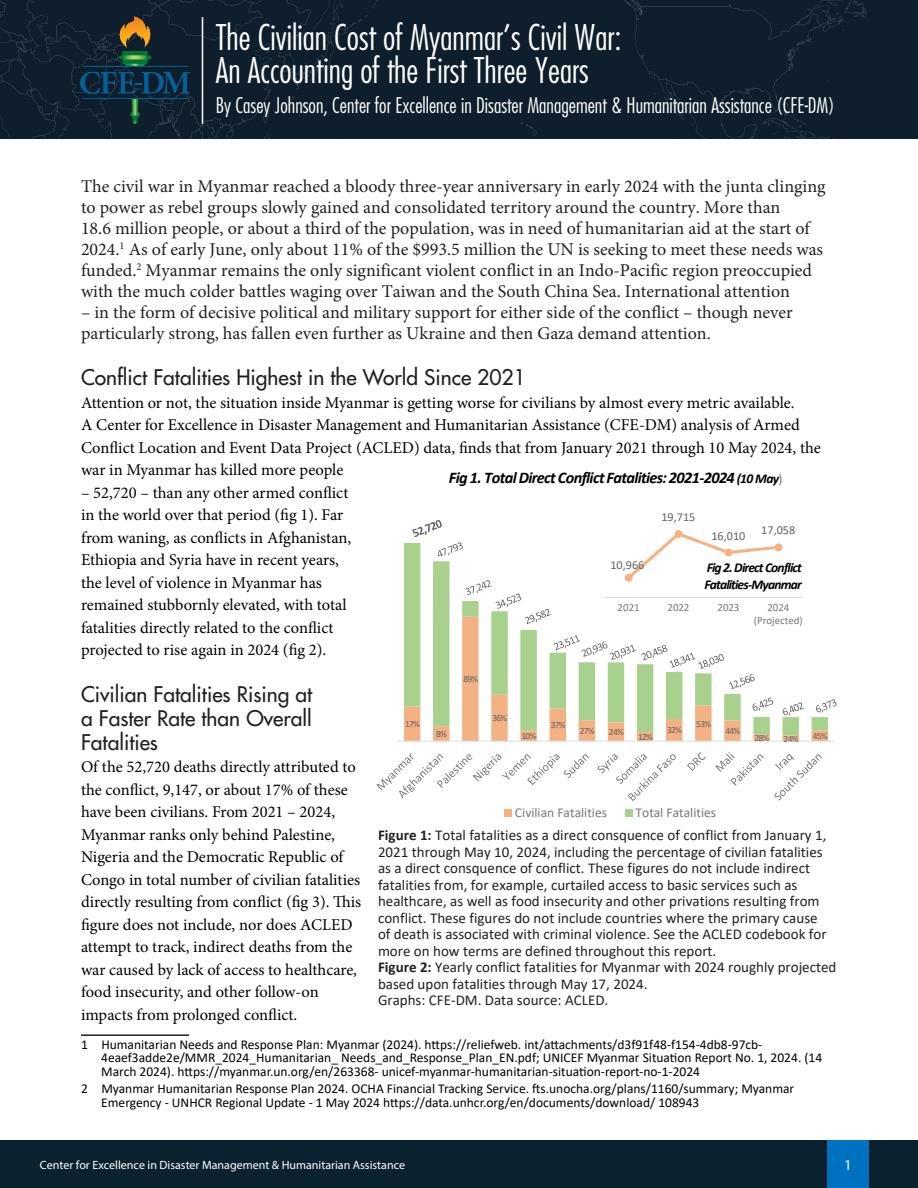
<style>
.page{position:relative;width:918px;height:1188px;background:#fff}
.page>*{position:absolute;margin:0;border:0;box-sizing:border-box;transform-origin:0 0}
.t1{font:300 condensed 34.5px "Futura Std";color:#fff}
.t2{font:500 21px/24px "Futura Std";color:#231f20;text-align:justify}
.t3{font:300 condensed 21px "Futura Std";color:#fff}
.t4{font:700 19.05px "Calibri";color:#000}
.t5{font:18px/21px "Minion Pro";color:#231f20}
.Main_Paragraph{font:16.5px/22.5px "Minion Pro";color:#000}
.t6{font:italic 700 16.2px "Calibri";letter-spacing:-.035em;color:#000}
.Caption_-_NO_TOC{font:15px/16.5px "Calibri";color:#231f20}
.t7{font:15px "Myriad Pro";color:#fff}
.Footnotes{font:13.5px/13.5px "Calibri";color:#000}
.t8{font:italic 700 13.5px/16.6px "Calibri";letter-spacing:-.06em;color:#000}
.t9{font:13.5px "Calibri";color:#77787b}
.t10{font:12.15px "Calibri";color:#636467}
.t11{font:12px "Myriad Pro";color:#fff}
.t12{font:10.95px/13.2px "Calibri";color:#77787b;text-align:center}
.t13{font:9.45px "Calibri";letter-spacing:-.075em;color:#636467}
.s1{font-size:13.5px}
.s2{font-weight:400;font-style:normal;font-size:13.5px;color:#77787b}
.s3{font-weight:700}
</style>
<div class="page">
<div style="left:0;top:1140px;width:918px;height:48px;background:#0a212f"></div>
<div style="left:827px;top:1140px;width:41px;height:48px;background:#0070c0"></div>
<div style="left:0;top:0;width:918px;height:138px;background:#0e1e2d"></div>
<hr style="left:81px;top:1034px;width:108px;height:2px;background:#231f20">
<hr style="left:202px;top:17px;width:1px;height:107px;background:#fff">
<svg style="left:404px;top:736px;width:424px;height:5px"></svg>
<svg style="left:404px;top:543px;width:424px;height:193px"></svg>
<hr style="left:398px;top:741px;width:436px;height:1px;background:#dcddde">
<svg style="left:412px;top:520px;width:51px;height:37px"></svg>
<svg style="left:465px;top:580px;width:86px;height:44px"></svg>
<svg style="left:554px;top:635px;width:201px;height:54px"></svg>
<svg style="left:753px;top:697px;width:20px;height:14px"></svg>
<svg style="left:783px;top:702px;width:21px;height:14px"></svg>
<svg style="left:816px;top:699px;width:21px;height:14px"></svg>
<svg style="left:377px;top:753px;width:212px;height:46px"></svg>
<svg style="left:598px;top:754px;width:78px;height:47px"></svg>
<svg style="left:687px;top:752px;width:19px;height:19px"></svg>
<svg style="left:715px;top:752px;width:49px;height:34px"></svg>
<svg style="left:774px;top:754px;width:48px;height:46px"></svg>
<div style="left:504px;top:809px;width:8px;height:8px;background:#f4b183"></div>
<div style="left:625px;top:809px;width:7px;height:8px;background:#a9d18e"></div>
<hr style="left:604px;top:597px;width:199px;height:1px;background:#dcddde">
<svg style="left:624px;top:530px;width:158px;height:29px"></svg>
<div style="left:675px;top:531px;width:7px;height:6px;background:#f4b183;border-radius:50%"></div>
<div style="left:675px;top:530px;width:8px;height:8px;border:1px solid #f4b183;border-radius:50%"></div>
<div style="left:725px;top:549px;width:7px;height:7px;background:#f4b183;border-radius:50%"></div>
<div style="left:725px;top:549px;width:7px;height:7px;border:1px solid #f4b183;border-radius:50%"></div>
<div style="left:775px;top:544px;width:7px;height:7px;background:#f4b183;border-radius:50%"></div>
<div style="left:775px;top:543px;width:7px;height:8px;border:1px solid #f4b183;border-radius:50%"></div>
<img style="left:611px;top:559px;width:200px;height:34px">
<img style="left:80px;top:17px;width:110px;height:107px">
<p class="t1" style="left:216px;top:17px;width:407px">The Civilian Cost of Myanmar’s Civil War:</p>
<p class="t1" style="left:216px;top:50px;width:374px">An Accounting of the First Three Years</p>
<p class="t3" style="left:216px;top:92px;width:620px">By Casey Johnson, Center for Excellence in Disaster Management &amp; Humanitarian Assistance (CFE-DM)</p>
<p class="t5" style="left:81px;top:175px;width:746px">The civil war in Myanmar reached a bloody three-year anniversary in early 2024 with the junta clinging to power as rebel groups slowly gained and consolidated territory around the country. More than<br>18.6 million people, or about a third of the population, was in need of humanitarian aid at the start of 2024.<sup>1</sup> As of early June, only about 11% of the $993.5 million the UN is seeking to meet these needs was funded.<sup>2</sup> Myanmar remains the only significant violent conflict in an Indo-Pacific region preoccupied with the much colder battles waging over Taiwan and the South China Sea. International attention</p>
<p class="t5" style="left:81px;top:301px;width:713px">– in the form of decisive political and military support for either side of the conflict – though never particularly strong, has fallen even further as Ukraine and then Gaza demand attention.</p>
<h3 class="t2" style="left:81px;top:365px;width:446px">Conflict Fatalities Highest in the World Since 2021</h3>
<p class="Main_Paragraph" style="left:81px;top:391px;width:741px">Attention or not, the situation inside Myanmar is getting worse for civilians by almost every metric available.<br>A Center for Excellence in Disaster Management and Humanitarian Assistance (CFE-DM) analysis of Armed Conflict Location and Event Data Project (ACLED) data, finds that from January 2021 through 10 May 2024, the war in Myanmar has killed more people</p>
<p class="Main_Paragraph" style="left:81px;top:481px;width:272px">– 52,720 – than any other armed conflict in the world over that period (fig 1). Far from waning, as conflicts in Afghanistan, Ethiopia and Syria have in recent years, the level of violence in Myanmar has remained stubbornly elevated, with total fatalities directly related to the conflict projected to rise again in 2024 (fig 2).</p>
<h3 class="t2" style="left:81px;top:682px;width:233px">Civilian Fatalities Rising at a Faster Rate than Overall Fatalities</h3>
<p class="Main_Paragraph" style="left:81px;top:756px;width:282px">Of the 52,720 deaths directly attributed to the conflict, 9,147, or about 17% of these have been civilians. From 2021 – 2024, Myanmar ranks only behind Palestine, Nigeria and the Democratic Republic of Congo in total number of civilian fatalities directly resulting from conflict (fig 3). This figure does not include, nor does ACLED attempt to track, indirect deaths from the war caused by lack of access to healthcare, food insecurity, and other follow-on impacts from prolonged conflict.</p>
<p class="Footnotes" style="left:101px;top:1037px;width:722px;text-indent:-20px">1 Humanitarian Needs and Response Plan: Myanmar (2024). https://reliefweb. int/attachments/d3f91f48-f154-4db8-97cb-<br>4eaef3adde2e/MMR_2024_Humanitarian_ Needs_and_Response_Plan_EN.pdf; UNICEF Myanmar Situation Report No. 1, 2024. (14<br>March 2024). https://myanmar.un.org/en/263368- unicef-myanmar-humanitarian-situation-report-no-1-2024</p>
<p class="Footnotes" style="left:101px;top:1082px;width:695px;text-indent:-20px">2 Myanmar Humanitarian Response Plan 2024. OCHA Financial Tracking Service. fts.unocha.org/plans/1160/summary; Myanmar<br>Emergency - UNHCR Regional Update - 1 May 2024 https://data.unhcr.org/en/documents/download/ 108943</p>
<p class="t4" style="left:152px;top:417px;width:631px">The Civilian Cost of Myanmar’s Civil War: An Accounting of the First Three Years</p>
<p class="t6" style="left:449px;top:466px;width:335px">Fig 1. Total Direct Conflict Fatalities: 2021-2024 <span class="s1">(10 May</span><span class="s2">)</span></p>
<p class="t10" style="left:661px;top:509px;width:36px">19,715</p>
<p class="t10" style="left:761px;top:522px;width:36px">17,058</p>
<p class="t10" style="left:711px;top:527px;width:36px">16,010</p>
<p class="t10" style="left:610px;top:557px;width:36px">10,966</p>
<p class="t8" style="left:704px;top:559px;width:99px">Fig 2. Direct Conflict<br>Fatalities-Myanmar</p>
<p class="t12" style="left:618px;top:600px;width:23px">2021</p>
<p class="t12" style="left:668px;top:600px;width:23px">2022</p>
<p class="t12" style="left:717px;top:600px;width:23px">2023</p>
<p class="t12" style="left:754px;top:600px;width:51px">2024 (Projected)</p>
<p class="t13" style="left:463px;top:673px;width:16px">89%</p>
<p class="t13" style="left:492px;top:712px;width:16px">36%</p>
<p class="t13" style="left:696px;top:717px;width:16px">53%</p>
<p class="t13" style="left:405px;top:717px;width:16px">17%</p>
<p class="t13" style="left:551px;top:718px;width:16px">37%</p>
<p class="t13" style="left:667px;top:724px;width:16px">32%</p>
<p class="t13" style="left:580px;top:724px;width:16px">27%</p>
<p class="t13" style="left:609px;top:725px;width:16px">24%</p>
<p class="t13" style="left:725px;top:724px;width:16px">44%</p>
<p class="t13" style="left:436px;top:727px;width:12px">8%</p>
<p class="t13" style="left:522px;top:729px;width:16px">10%</p>
<p class="t13" style="left:755px;top:731px;width:16px">28%</p>
<p class="t13" style="left:784px;top:732px;width:16px">24%</p>
<p class="t13" style="left:813px;top:729px;width:16px">45%</p>
<p class="t13" style="left:638px;top:730px;width:16px">12%</p>
<p class="t9" style="left:515px;top:803px;width:94px">Civilian Fatalities</p>
<p class="t9" style="left:636px;top:803px;width:82px">Total Fatalities</p>
<p class="Caption_-_NO_TOC" style="left:378px;top:827px;width:460px"><span class="s3">Figure 1:</span> Total fatalities as a direct consquence of conflict from January 1, 2021 through May 10, 2024, including the percentage of civilian fatalities as a direct consquence of conflict. These figures do not include indirect fatalities from, for example, curtailed access to basic services such as healthcare, as well as food insecurity and other privations resulting from conflict. These figures do not include countries where the primary cause<br>of death is associated with criminal violence. See the ACLED codebook for more on how terms are defined throughout this report.<br><span class="s3">Figure 2:</span> Yearly conflict fatalities for Myanmar with 2024 roughly projected based upon fatalities through May 17, 2024.<br>Graphs: CFE-DM. Data source: ACLED.</p>
<p class="t11" style="left:40px;top:1158px;width:367px">Center for Excellence in Disaster Management &amp; Humanitarian Assistance</p>
<p class="t7" style="left:844px;top:1156px;width:9px">1</p>
</div>
